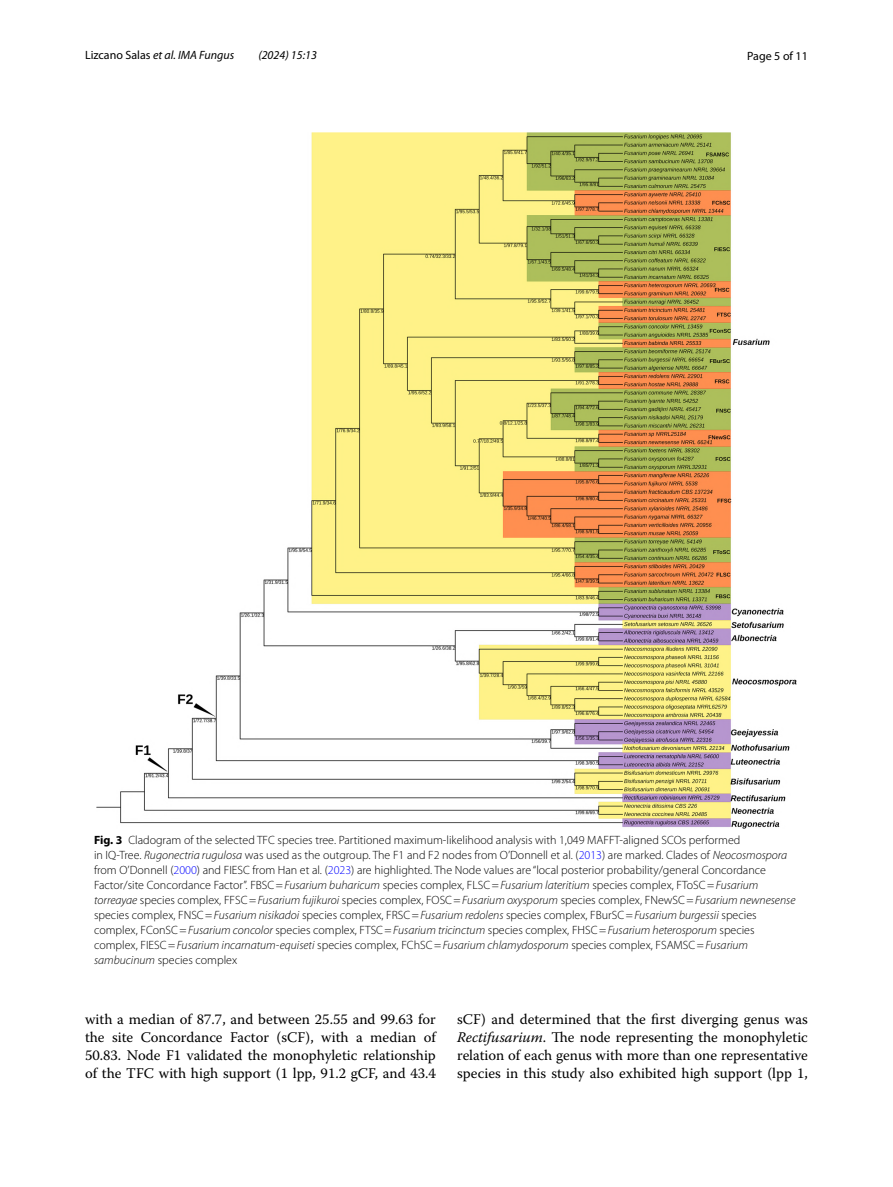
<style>
.page{position:relative;width:893px;height:1187px;background:#fff}
.page>*{position:absolute;margin:0;border:0;box-sizing:border-box;transform-origin:0 0}
.t1{font:14.7px/18px "Warnock Pro";color:#000;text-align:justify}
.t2{font:300 12px/15px "Myriad Pro";color:#000}
.t3{font:italic 12px "Myriad Pro";color:#000}
.t4{font:12px "Myriad Pro";color:#000}
.s1{font-style:normal}
.s2{font-weight:700}
.s3{font-style:italic}
.s4{color:#00f}
</style>
<div class="page">
<img style="left:96px;top:133px;width:701px;height:695px">
<p class="t3" style="left:85px;top:48px;width:151px"><span class="s1">Lizcano Salas</span> et al. IMA Fungus</p>
<p class="t3" style="left:258px;top:48px;width:60px">(2024) 15:13</p>
<p class="t4" style="left:747px;top:48px;width:62px">Page 5 of 11</p>
<p class="t2" style="left:94px;top:832px;width:703px"><span class="s2">Fig. 3</span> Cladogram of the selected TFC species tree. Partitioned maximum-likelihood analysis with 1,049 MAFFT-aligned SCOs performed<br>in IQ-Tree. <span class="s3">Rugonectria rugulosa</span> was used as the outgroup. The F1 and F2 nodes from O’Donnell et al. (<span class="s4">2013</span>) are marked. Clades of <span class="s3">Neocosmospora </span>from O’Donnell (<span class="s4">2000</span>) and FIESC from Han et al. (<span class="s4">2023</span>) are highlighted. The Node values are “local posterior probability/general Concordance Factor/site Concordance Factor”. FBSC=<span class="s3">Fusarium buharicum</span> species complex, FLSC=<span class="s3">Fusarium lateritium</span> species complex, FToSC=<span class="s3">Fusarium torreayae</span> species complex, FFSC=<span class="s3">Fusarium fujikuroi</span> species complex, FOSC=<span class="s3">Fusarium oxysporum</span> species complex, FNewSC=<span class="s3">Fusarium newnesense </span>species complex, FNSC=<span class="s3">Fusarium nisikadoi</span> species complex, FRSC=<span class="s3">Fusarium redolens</span> species complex, FBurSC=<span class="s3">Fusarium burgessii</span> species complex, FConSC=<span class="s3">Fusarium concolor</span> species complex, FTSC=<span class="s3">Fusarium tricinctum</span> species complex, FHSC=<span class="s3">Fusarium heterosporum</span> species complex, FIESC=<span class="s3">Fusarium incarnatum-equiseti</span> species complex, FChSC=<span class="s3">Fusarium chlamydosporum</span> species complex, FSAMSC=<span class="s3">Fusarium sambucinum</span> species complex</p>
<p class="t1" style="left:85px;top:1010px;width:352px">with a median of 87.7, and between 25.55 and 99.63 for the site Concordance Factor (sCF), with a median of 50.83. Node F1 validated the monophyletic relationship of the TFC with high support (1 lpp, 91.2 gCF, and 43.4</p>
<p class="t1" style="left:457px;top:1010px;width:352px">sCF) and determined that the first diverging genus was <span class="s3">Rectifusarium</span>. The node representing the monophyletic relation of each genus with more than one representative species in this study also exhibited high support (lpp 1,</p>
</div>
